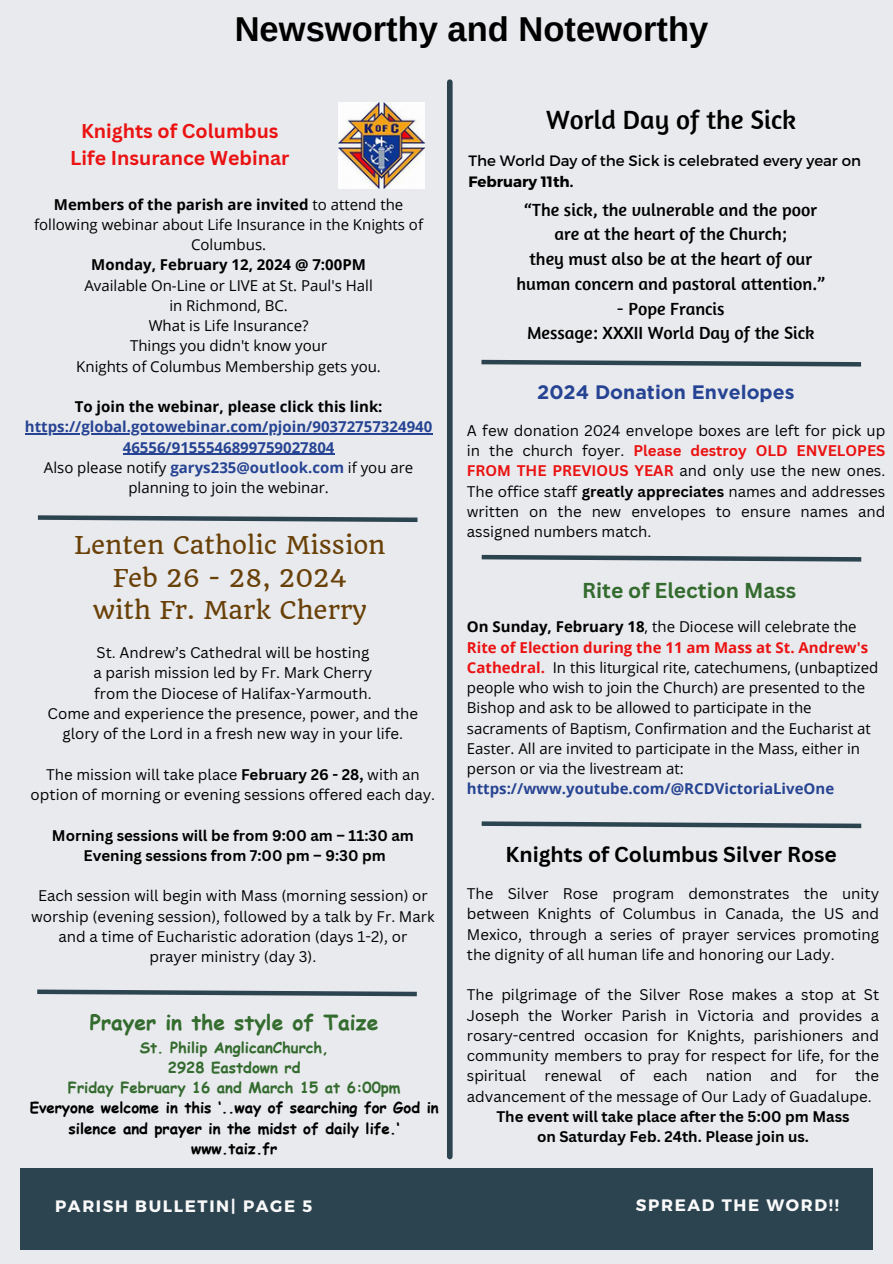
<style>
.page{position:relative;width:893px;height:1264px;background:#fff}
.page>*{position:absolute;margin:0;border:0;box-sizing:border-box;transform-origin:0 0}
.t1{font:700 34.5px "Arimo";color:#000}
.t2{font:27px "Amaranth";color:#000}
.t3{font:24px/32.7px "Quando";color:#694108;text-align:center}
.t4{font:700 21px "Canva Sans";color:#000}
.t5{font:700 21px "Comic Sans MS";color:#346b2f}
.t6{font:700 21px "Canva Sans";color:#346b2f}
.t7{font:700 19.5px/27px "Canva Sans";color:#eb1212;text-align:center}
.t8{font:700 19.5px "Gotham";color:#264493}
.t9{font:18px/24.8px "Amaranth";color:#000;text-align:center}
.t10{font:700 16.5px "Montserrat";letter-spacing:.1em;color:#fafafa}
.t11{font:15px/20.2px "Canva Sans";color:#000;text-align:justify}
.t12{font:15px/20.2px "Open Sans";color:#000;text-align:center}
.t13{font:700 15px/20.2px "Open Sans";color:#264493}
.t14{font:700 15px "Canva Sans";color:#000}
.t15{font:700 15px/20.2px "Comic Sans MS";color:#000;text-align:center}
.t16{font:700 15px "Comic Sans MS";color:#346b2f}
.t17{font:700 15px "Open Sans";color:#000}
.t18{font:15px/20.2px "Montserrat";color:#000}
.s1{font-weight:700}
.s2{font-weight:700;color:#264493}
.s3{font-weight:700;color:#eb1212}
.s4{font-weight:400;color:#000}
</style>
<div class="page">
<div style="left:0;top:0;width:892px;height:1263px;background:#e9eaed"></div>
<div style="left:20px;top:1168px;width:852px;height:81px;background:#2c4450"></div>
<div style="left:447px;top:82px;width:5px;height:1074px;background:#2c4450"></div>
<svg style="left:481px;top:554px;width:381px;height:8px"></svg>
<svg style="left:481px;top:821px;width:381px;height:8px"></svg>
<svg style="left:37px;top:989px;width:380px;height:8px"></svg>
<svg style="left:481px;top:359px;width:381px;height:8px"></svg>
<img style="left:338px;top:102px;width:87px;height:87px">
<hr style="left:25px;top:433px;width:407px;height:1px;background:#264493">
<hr style="left:123px;top:454px;width:211px;height:1px;background:#264493">
<svg style="left:37px;top:515px;width:381px;height:7px"></svg>
<p class="t1" style="left:235px;top:10px;width:475px">Newsworthy and Noteworthy</p>
<p class="t7" style="left:70px;top:117px;width:220px">Knights of Columbus<br>Life Insurance Webinar</p>
<p class="t12" style="left:34px;top:193px;width:390px"><span class="s1">Members of the parish are invited</span> to attend the following webinar about Life Insurance in the Knights of<br>Columbus.</p>
<p class="t17" style="left:91px;top:254px;width:276px">Monday, February 12, 2024 @ 7:00PM</p>
<p class="t12" style="left:84px;top:274px;width:290px">Available On-Line or LIVE at St. Paul's Hall</p>
<p class="t12" style="left:169px;top:295px;width:120px">in Richmond, BC.</p>
<p class="t12" style="left:149px;top:315px;width:161px">What is Life Insurance?</p>
<p class="t12" style="left:130px;top:335px;width:198px">Things you didn't know your</p>
<p class="t12" style="left:76px;top:355px;width:306px">Knights of Columbus Membership gets you.</p>
<p class="t17" style="left:75px;top:396px;width:309px">To join the webinar, please click this link:</p>
<p class="t13" style="left:25px;top:416px;width:409px;text-align:center">https://global.gotowebinar.com/pjoin/90372757324940<br>46556/9155546899759027804</p>
<p class="t12" style="left:44px;top:457px;width:371px">Also please notify <span class="s2">garys235@outlook.com</span> if you are planning to join the webinar.</p>
<p class="t3" style="left:74px;top:529px;width:313px">Lenten Catholic Mission<br>Feb 26 - 28, 2024<br>with Fr. Mark Cherry</p>
<p class="t11" style="left:96px;top:642px;width:274px">St. Andrew’s Cathedral will be hosting</p>
<p class="t11" style="left:93px;top:662px;width:280px">a parish mission led by Fr. Mark Cherry</p>
<p class="t11" style="left:94px;top:682px;width:279px">from the Diocese of Halifax-Yarmouth.</p>
<h2 class="t11" style="left:48px;top:703px;width:372px;text-align:center">Come and experience the presence, power, and the glory of the Lord in a fresh new way in your life.</h2>
<h6 class="t11" style="left:31px;top:763px;width:406px;text-align:center">The mission will take place <span class="s1">February 26 - 28,</span> with an option of morning or evening sessions offered each day.</h6>
<p class="t14" style="left:52px;top:824px;width:363px">Morning sessions will be from 9:00 am – 11:30 am</p>
<h4 class="t14" style="left:84px;top:844px;width:304px">Evening sessions from 7:00 pm – 9:30 pm</h4>
<p class="t11" style="left:31px;top:885px;width:405px;text-align:center">Each session will begin with Mass (morning session) or worship (evening session), followed by a talk by Fr. Mark and a time of Eucharistic adoration (days 1-2), or</p>
<h4 class="t11" style="left:149px;top:946px;width:168px">prayer ministry (day 3).</h4>
<p class="t5" style="left:90px;top:1007px;width:290px">Prayer in the style of Taize</p>
<p class="t16" style="left:140px;top:1036px;width:190px">St. Philip AnglicanChurch,</p>
<p class="t16" style="left:168px;top:1056px;width:134px">2928 Eastdown rd</p>
<p class="t16" style="left:68px;top:1076px;width:334px">Friday February 16 and March 15 at 6:00pm</p>
<p class="t15" style="left:30px;top:1097px;width:410px">Everyone welcome in this ‘..way of searching for God in silence and prayer in the midst of daily life.‘</p>
<p class="t15" style="left:191px;top:1137px;width:88px">www.taiz.fr</p>
<p class="t2" style="left:546px;top:103px;width:251px">World Day of the Sick</p>
<p class="t18" style="left:468px;top:150px;width:394px">The World Day of the Sick is celebrated every year on<br><span class="s1">February 11th.</span></p>
<p class="t9" style="left:516px;top:196px;width:310px">“The sick, the vulnerable and the poor are at the heart of the Church;<br>they must also be at the heart of our human concern and pastoral attention.”</p>
<p class="t9" style="left:527px;top:295px;width:289px">- Pope Francis<br>Message: XXXII World Day of the Sick</p>
<p class="t8" style="left:537px;top:380px;width:259px">2024 Donation Envelopes</p>
<p class="t11" style="left:467px;top:420px;width:420px">A few donation 2024 envelope boxes are left for pick up in the church foyer. <span class="s3">Please destroy OLD ENVELOPES FROM THE PREVIOUS YEAR</span> and only use the new ones.<br>The office staff <span class="s1">greatly appreciates</span> names and addresses written on the new envelopes to ensure names and assigned numbers match.</p>
<p class="t6" style="left:582px;top:575px;width:215px">Rite of Election Mass</p>
<p class="t12" style="left:467px;top:616px;width:413px;text-align:left"><span class="s1">On Sunday, February 18</span>, the Diocese will celebrate the <span class="s3">Rite of Election during the 11 am Mass at St. Andrew's Cathedral.</span> In this liturgical rite, catechumens, (unbaptized people who wish to join the Church) are presented to the Bishop and ask to be allowed to participate in the sacraments of Baptism, Confirmation and the Eucharist at Easter. All are invited to participate in the Mass, either in</p>
<h3 class="t13" style="left:467px;top:758px;width:369px"><span class="s4">person or via the livestream at: </span>https://www.youtube.com/@RCDVictoriaLiveOne</h3>
<h5 class="t4" style="left:505px;top:839px;width:333px">Knights of Columbus Silver Rose</h5>
<p class="t11" style="left:467px;top:883px;width:414px">The Silver Rose program demonstrates the unity between Knights of Columbus in Canada, the US and Mexico, through a series of prayer services promoting the dignity of all human life and honoring our Lady.</p>
<p class="t11" style="left:467px;top:984px;width:414px">The pilgrimage of the Silver Rose makes a stop at St Joseph the Worker Parish in Victoria and provides a rosary-centred occasion for Knights, parishioners and community members to pray for respect for life, for the spiritual renewal of each nation and for the advancement of the message of Our Lady of Guadalupe.</p>
<p class="t14" style="left:496px;top:1105px;width:355px">The event will take place after the 5:00 pm Mass</p>
<p class="t14" style="left:537px;top:1126px;width:273px">on Saturday Feb. 24th. Please join us.</p>
<h4 class="t10" style="left:55px;top:1195px;width:259px">PARISH BULLETIN| PAGE 5</h4>
<p class="t10" style="left:635px;top:1194px;width:204px">SPREAD THE WORD!!</p>
</div>
